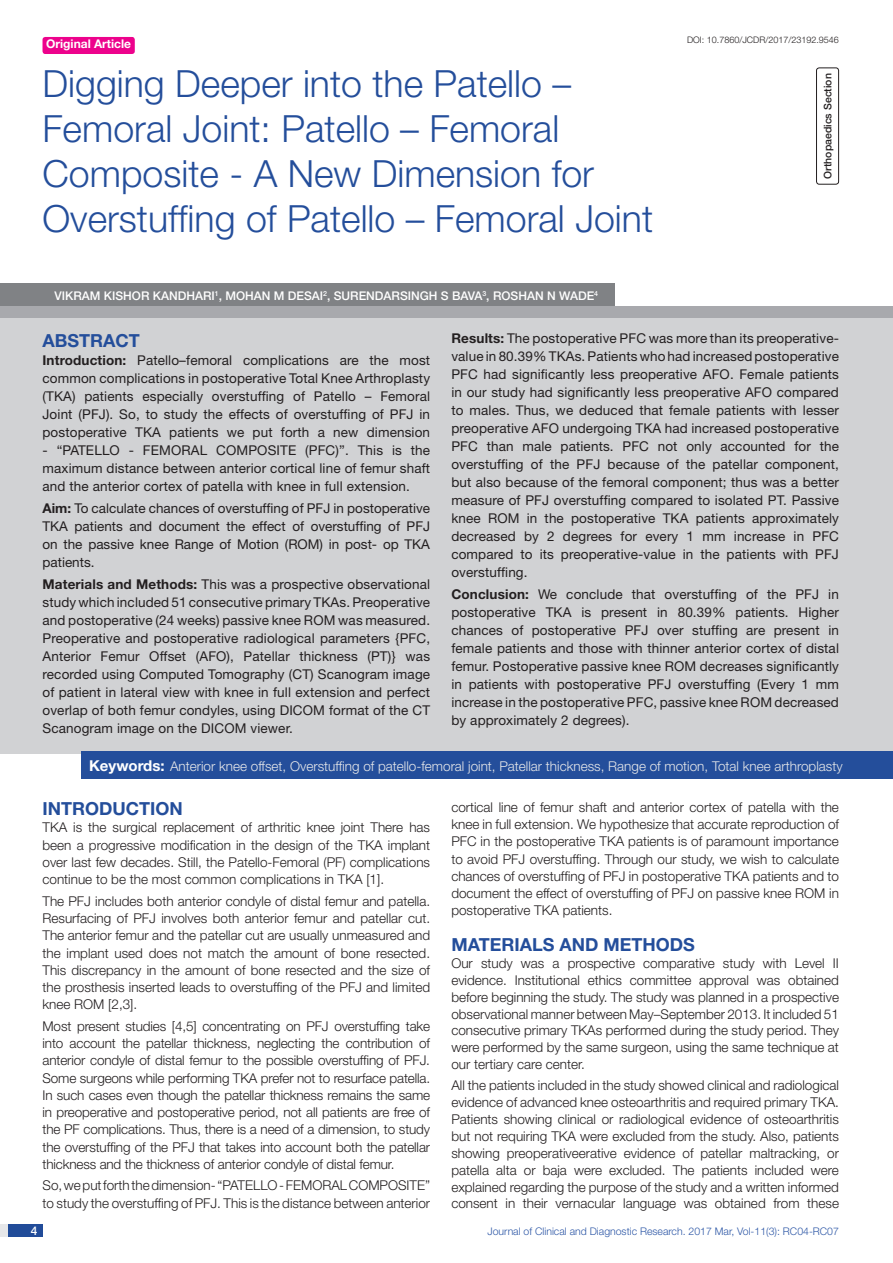
<style>
.page{position:relative;width:893px;height:1263px;background:#fff}
.page>*{position:absolute;margin:0;border:0;box-sizing:border-box;transform-origin:0 0}
.t1{font:300 37.5px/45px "Helvetica Neue";color:#244e9b}
.Heading{font:700 18px "Helvetica Neue";color:#244e9b}
.Abstract_head{font:700 18px "Helvetica Neue";color:#244e9b}
.Body_text{font:300 13.5px/17.2px "Helvetica Neue";color:#231f20;text-align:justify}
.Abstract_Text{font:13.5px/18px "Helvetica Neue";letter-spacing:.01em;color:#231f20;text-align:justify}
.Key_words{font:300 13.5px "Helvetica Neue";color:#e6e7e9}
.Author{font:500 12px "Helvetica Neue";color:#fff}
.t2{font:700 12px "Helvetica Neue";color:#fff}
.t3{font:300 10.5px "Helvetica Neue";color:#2d57a6}
.section{font:500 10.5px "Helvetica Neue";color:#231f20}
.DOI{font:300 9px "Helvetica Neue";color:#231f20}
.s1{font-weight:700}
.s2{font-weight:700;font-size:15px;color:#fff}
</style>
<div class="page">
<div style="left:0;top:1224px;width:43px;height:13px;background:#e6e7e9"></div>
<div style="left:8px;top:1224px;width:35px;height:13px;background:#214c99"></div>
<div style="left:43px;top:37px;width:92px;height:17px;background:#ed028c;border-radius:3px"></div>
<div style="left:816px;top:68px;width:23px;height:117px;border:1px solid #231f20;border-radius:3px"></div>
<div style="left:0;top:306px;width:893px;height:12px;background:#a8a9ad"></div>
<div style="left:0;top:284px;width:614px;height:22px;background:#808285"></div>
<div style="left:0;top:318px;width:893px;height:435px;background:#d1d2d4"></div>
<div style="left:81px;top:751px;width:812px;height:28px;background:#244e9b"></div>
<p class="t2" style="left:46px;top:37px;width:87px">Original Article</p>
<p class="t1" style="left:43px;top:60px;width:612px">Digging Deeper into the Patello – Femoral Joint: Patello – Femoral Composite - A New Dimension for Overstuffing of Patello – Femoral Joint</p>
<p class="Author" style="left:55px;top:288px;width:448px">VIKRAM KISHOR KANDHARI<sup>1</sup>, MOHAN M DESAI<sup>2</sup>, SURENDARSINGH S BAVA<sup>3</sup>, ROS</p>
<p class="Author" style="left:518px;top:288px;width:81px">HAN N WADE<sup>4</sup></p>
<p class="DOI" style="left:687px;top:35px;width:153px">DOI: 10.7860/JCDR/2017/23192.9546</p>
<p class="section" style="left:822px;top:179px;width:107px;rotate:-90deg">ORTHOPAEDICS SECTION</p>
<p class="Abstract_head" style="left:43px;top:329px;width:38px">ABSTR</p>
<p class="Abstract_head" style="left:103px;top:329px;width:26px">ACT</p>
<p class="Abstract_Text" style="left:43px;top:351px;width:389px"><span class="s1">Introduction:</span> Patello–femoral complications are the most common complications in postoperative Total Knee Arthroplasty (TKA) patients especially overstuffing of Patello – Femoral Joint (PFJ). So, to study the effects of overstuffing of PFJ in postoperative TKA patients we put forth a new dimension</p>
<p class="Abstract_Text" style="left:43px;top:441px;width:389px">- “PATELLO - FEMORAL COMPOSITE (PFC)”. This is the maximum distance between anterior cortical line of femur shaft and the anterior cortex of patella with knee in full extension.</p>
<p class="Abstract_Text" style="left:43px;top:499px;width:389px"><span class="s1">Aim:</span> To calculate chances of overstuffing of PFJ in postoperative TKA patients and document the effect of overstuffing of PFJ on the passive knee Range of Motion (ROM) in post- op TKA patients.</p>
<p class="Abstract_Text" style="left:43px;top:575px;width:389px"><span class="s1">Materials and Methods:</span> This was a prospective observational study which included 51 consecutive primary TKAs. Preoperative and postoperative (24 weeks) passive knee ROM was measured.<br>Preoperative and postoperative radiological parameters {PFC, Anterior Femur Offset (AFO), Patellar thickness (PT)} was recorded using Computed Tomography (CT) Scanogram image of patient in lateral view with knee in full extension and perfect overlap of both femur condyles, using DICOM format of the CT Scanogram image on the DICOM viewer.</p>
<p class="Abstract_Text" style="left:451px;top:329px;width:389px"><span class="s1">Results:</span> The postoperative PFC was more than its preoperative&shy;value in 80.39% TKAs. Patients who had increased postoperative PFC had significantly less preoperative AFO. Female patients in our study had significantly less preoperative AFO compared to males. Thus, we deduced that female patients with lesser preoperative AFO undergoing TKA had increased postoperative PFC than male patients. PFC not only accounted for the overstuffing of the PFJ because of the patellar component, but also because of the femoral component; thus was a better measure of PFJ overstuffing compared to isolated PT. Passive knee ROM in the postoperative TKA patients approximately decreased by 2 degrees for every 1 mm increase in PFC compared to its preoperative-value in the patients with PFJ overstuffing.</p>
<p class="Abstract_Text" style="left:451px;top:585px;width:389px"><span class="s1">Conclusion:</span> We conclude that overstuffing of the PFJ in postoperative TKA is present in 80.39% patients. Higher chances of postoperative PFJ over stuffing are present in female patients and those with thinner anterior cortex of distal femur. Postoperative passive knee ROM decreases significantly in patients with postoperative PFJ overstuffing (Every 1 mm increase in the postoperative PFC, passive knee ROM decreased by approximately 2 degrees).</p>
<p class="Key_words" style="left:89px;top:757px;width:755px"><span class="s2">Keywords:</span> Anterior knee offset, Overstuffing of patello-femoral joint, Patellar thickness, Range of motion, Total knee arthroplasty</p>
<p class="Heading" style="left:43px;top:798px;width:142px">Introduction</p>
<p class="Body_text" style="left:43px;top:819px;width:389px">TKA is the surgical replacement of arthritic knee joint There has been a progressive modification in the design of the TKA implant over last few decades. Still, the Patello-Femoral (PF) complications continue to be the most common complications in TKA [1].</p>
<p class="Body_text" style="left:43px;top:892px;width:389px">The PFJ includes both anterior condyle of distal femur and patella.<br>Resurfacing of PFJ involves both anterior femur and patellar cut.<br>The anterior femur and the patellar cut are usually unmeasured and the implant used does not match the amount of bone resected.<br>This discrepancy in the amount of bone resected and the size of the prosthesis inserted leads to overstuffing of the PFJ and limited knee ROM [2,3].</p>
<p class="Body_text" style="left:43px;top:1017px;width:389px">Most present studies [4,5] concentrating on PFJ overstuffing take into account the patellar thickness, neglecting the contribution of anterior condyle of distal femur to the possible overstuffing of PFJ.<br>Some surgeons while performing TKA prefer not to resurface patella.<br>In such cases even though the patellar thickness remains the same in preoperative and postoperative period, not all patients are free of the PF complications. Thus, there is a need of a dimension, to study the overstuffing of the PFJ that takes into account both the patellar thickness and the thickness of anterior condyle of distal femur.</p>
<p class="Body_text" style="left:43px;top:1176px;width:389px">So, we put forth the dimension- “PATELLO - FEMORAL COMPOSITE” to study the overstuffing of PFJ. This is the distance between anterior</p>
<p class="Body_text" style="left:451px;top:798px;width:389px">cortical line of femur shaft and anterior cortex of patella with the knee in full extension. We hypothesize that accurate reproduction of PFC in the postoperative TKA patients is of paramount importance to avoid PFJ overstuffing. Through our study, we wish to calculate chances of overstuffing of PFJ in postoperative TKA patients and to document the effect of overstuffing of PFJ on passive knee ROM in postoperative TKA patients.</p>
<p class="Heading" style="left:451px;top:933px;width:245px">Materials and methods</p>
<p class="Body_text" style="left:451px;top:954px;width:389px;line-height:16.8px">Our study was a prospective comparative study with Level II evidence. Institutional ethics committee approval was obtained before beginning the study. The study was planned in a prospective observational manner between May–September 2013. It included 51 consecutive primary TKAs performed during the study period. They were performed by the same surgeon, using the same technique at our tertiary care center.</p>
<p class="Body_text" style="left:451px;top:1077px;width:389px;line-height:16.8px">All the patients included in the study showed clinical and radiological evidence of advanced knee osteoarthritis and required primary TKA.<br>Patients showing clinical or radiological evidence of osteoarthritis but not requiring TKA were excluded from the study. Also, patients showing preoperativeerative evidence of patellar maltracking, or patella alta or baja were excluded. The patients included were explained regarding the purpose of the study and a written informed consent in their vernacular language was obtained from these</p>
<p class="Author" style="left:31px;top:1223px;width:8px">4</p>
<p class="t3" style="left:487px;top:1225px;width:353px">Journal of Clinical and Diagnostic Research. 2017 Mar, Vol-11(3): RC04-RC07</p>
</div>
